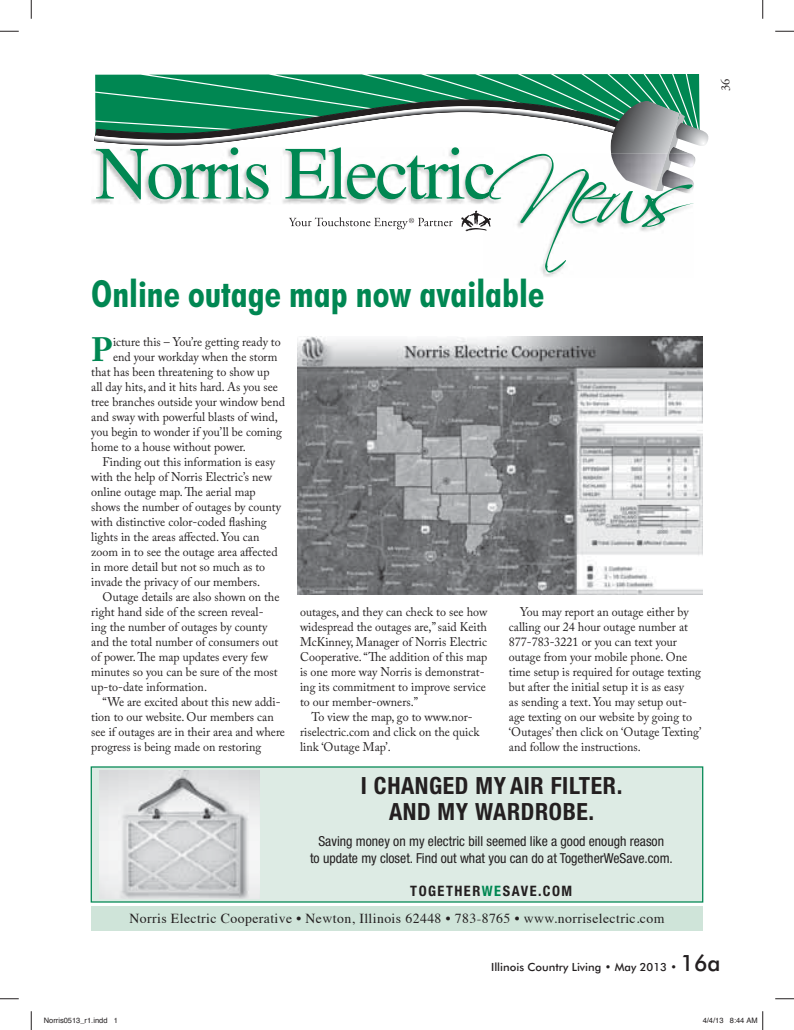
<style>
.page{position:relative;width:794px;height:1030px;background:#fff}
.page>*{position:absolute;margin:0;border:0;box-sizing:border-box;transform-origin:0 0}
.t1{font:700 condensed 37.5px "Futura BT";color:#008752}
.t2{font:700 33.62px "Adobe Caslon Pro";color:#008752}
.t3{font:700 condensed 23.75px/26.2px "Helvetica Neue LT Std";letter-spacing:.025em;color:#231f20;text-align:center}
.t4{font:700 condensed 14.38px "Helvetica Neue LT Std";letter-spacing:.1em;color:#231f20}
.t5{font:condensed 13.75px/17.5px "Helvetica Neue LT Std";color:#231f20;text-align:center}
.t6{font:13.75px "Times";letter-spacing:.03em;color:#231f20}
.t7{font:12.5px/15px "Adobe Caslon Pro";color:#231f20;scale:.96 1}
.t8{font:12.5px "Adobe Garamond Pro";color:#231f20}
.t9{font:500 11.25px "Futura BT";color:#231f20}
.t10{font:7.5px "Helvetica";color:#231f20}
.s1{color:#008752}
.s2{font-size:22.5px}
</style>
<div class="page">
<svg style="left:93px;top:74px;width:616px;height:198px"></svg>
<div style="left:91px;top:767px;width:611px;height:135px;background:#ddebe4"></div>
<div style="left:91px;top:906px;width:611px;height:25px;background:#cfe4d9"></div>
<img style="left:100px;top:771px;width:160px;height:128px">
<img style="left:297px;top:337px;width:405px;height:257px">
<svg style="left:0;top:30px;width:19px;height:2px"></svg>
<svg style="left:775px;top:30px;width:19px;height:2px"></svg>
<svg style="left:0;top:998px;width:19px;height:2px"></svg>
<svg style="left:775px;top:998px;width:19px;height:2px"></svg>
<svg style="left:30px;top:0;width:2px;height:19px"></svg>
<svg style="left:30px;top:1011px;width:2px;height:19px"></svg>
<svg style="left:762px;top:0;width:1px;height:19px"></svg>
<svg style="left:762px;top:1011px;width:1px;height:19px"></svg>
<p class="t8" style="left:718px;top:91px;width:14px;rotate:-90deg">36</p>
<h1 class="t1" style="left:91px;top:276px;width:454px">Online outage map now available</h1>
<h2 class="t2" style="left:91px;top:337px;width:23px">P</h2>
<p class="t7" style="left:113px;top:336px;width:176px">icture this – You’re getting ready to</p>
<p class="t7" style="left:113px;top:351px;width:173px">end your workday when the storm</p>
<p class="t7" style="left:91px;top:366px;width:187px">that has been threatening to show up</p>
<p class="t7" style="left:91px;top:381px;width:196px">all day hits, and it hits hard. As you see</p>
<p class="t7" style="left:91px;top:396px;width:203px">tree branches outside your window bend</p>
<p class="t7" style="left:91px;top:411px;width:196px">and sway with powerful blasts of wind,</p>
<p class="t7" style="left:91px;top:426px;width:200px">you begin to wonder if you’ll be coming</p>
<p class="t7" style="left:91px;top:441px;width:163px">home to a house without power.</p>
<p class="t7" style="left:102px;top:456px;width:181px">Finding out this information is easy</p>
<p class="t7" style="left:91px;top:471px;width:190px">with the help of Norris Electric’s new</p>
<p class="t7" style="left:91px;top:486px;width:173px">online outage map. The aerial map</p>
<p class="t7" style="left:91px;top:501px;width:199px">shows the number of outages by county</p>
<p class="t7" style="left:91px;top:516px;width:184px">with distinctive color-coded flashing</p>
<p class="t7" style="left:91px;top:531px;width:177px">lights in the areas affected. You can</p>
<p class="t7" style="left:91px;top:546px;width:196px">zoom in to see the outage area affected</p>
<p class="t7" style="left:91px;top:561px;width:183px">in more detail but not so much as to</p>
<p class="t7" style="left:91px;top:576px;width:177px">invade the privacy of our members.</p>
<p class="t7" style="left:102px;top:591px;width:186px">Outage details are also shown on the</p>
<p class="t7" style="left:91px;top:606px;width:181px">right hand side of the screen reveal-</p>
<p class="t7" style="left:91px;top:621px;width:185px">ing the number of outages by county</p>
<p class="t7" style="left:91px;top:636px;width:196px">and the total number of consumers out</p>
<p class="t7" style="left:91px;top:651px;width:186px">of power. The map updates every few</p>
<p class="t7" style="left:91px;top:666px;width:196px">minutes so you can be sure of the most</p>
<p class="t7" style="left:91px;top:681px;width:122px">up-to-date information.</p>
<p class="t7" style="left:102px;top:696px;width:187px">“We are excited about this new addi-</p>
<p class="t7" style="left:91px;top:711px;width:191px">tion to our website. Our members can</p>
<p class="t7" style="left:91px;top:726px;width:203px">see if outages are in their area and where</p>
<p class="t7" style="left:91px;top:741px;width:179px">progress is being made on restoring</p>
<p class="t7" style="left:300px;top:606px;width:196px">outages, and they can check to see how widespread the outages are,” said Keith McKinney, Manager of Norris Electric Cooperative. “The addition of this map is one more way Norris is demonstrat&shy;ing its commitment to improve service to our member-owners.”</p>
<p class="t7" style="left:300px;top:711px;width:188px;text-indent:11px">To view the map, go to www.nor&shy;riselectric.com and click on the quick link ‘Outage Map’.</p>
<p class="t7" style="left:509px;top:606px;width:202px;text-indent:11px">You may report an outage either by calling our 24 hour outage number at 877-783-3221 or you can text your outage from your mobile phone. One time setup is required for outage texting but after the initial setup it is as easy<br>as sending a text. You may setup out&shy;age texting on our website by going to ‘Outages’ then click on ‘Outage Texting’ and follow the instructions.</p>
<h3 class="t3" style="left:361px;top:773px;width:263px">I CHANGED MY AIR FILTER.<br>AND MY WARDROBE.</h3>
<p class="t5" style="left:310px;top:834px;width:364px">Saving money on my electric bill seemed like a good enough reason<br>to update my closet. Find out what you can do at TogetherWeSave.com.</p>
<p class="t4" style="left:410px;top:883px;width:163px">TOGETHER<span class="s1">WE</span>SAVE.COM</p>
<p class="t6" style="left:129px;top:912px;width:536px">Norris Electric Cooperative • Newton, Illinois 62448 • 783-8765 • www.norriselectric.com</p>
<p class="t9" style="left:491px;top:961px;width:231px">Illinois Country Living • May 2013 • <span class="s2">16a</span></p>
<p class="t10" style="left:44px;top:1017px;width:76px">Norris0513_r1.indd 1</p>
<p class="t10" style="left:702px;top:1017px;width:57px">4/4/13 8:44 AM</p>
</div>
